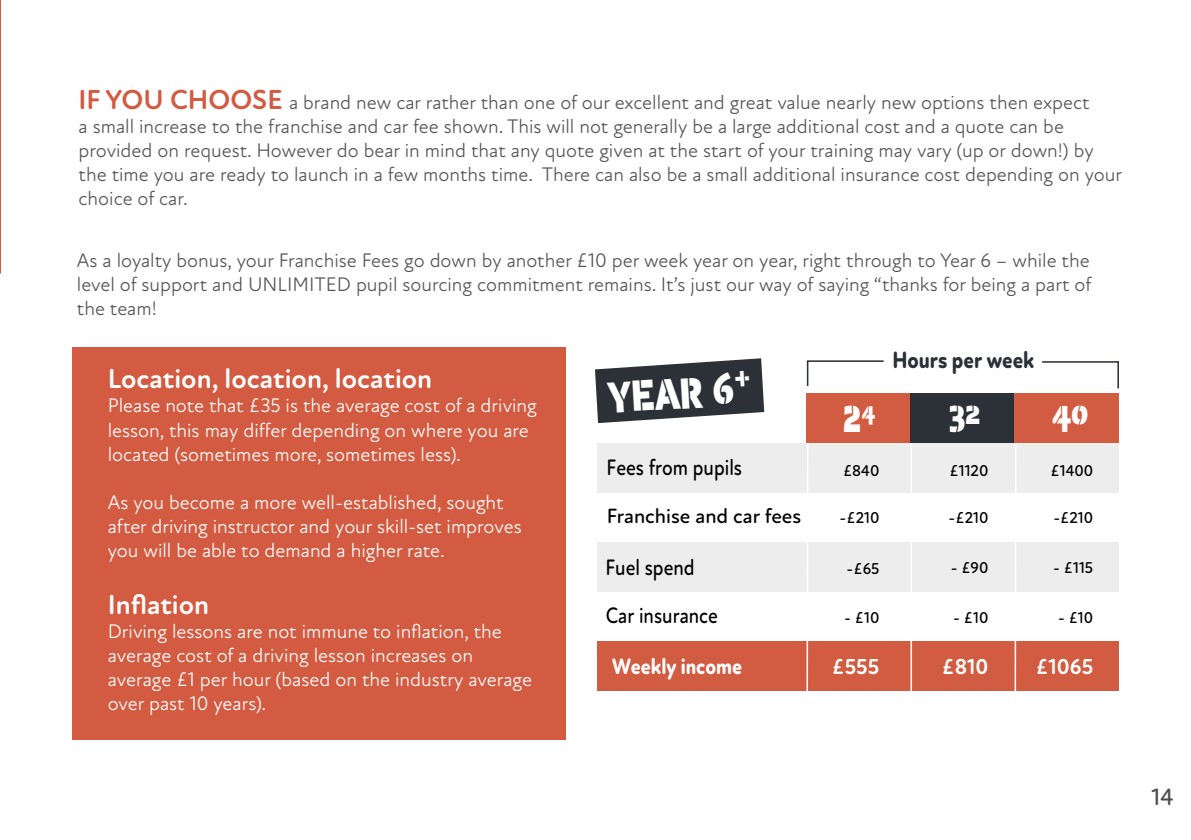
<style>
.page{position:relative;width:1191px;height:840px;background:#fff}
.page>*{position:absolute;margin:0;border:0;box-sizing:border-box;transform-origin:0 0}
.t1{font:900 54.6px "Laski Sans Stencil";color:#fff;scale:.72 1}
.t2{font:900 46.2px "Laski Sans Stencil";color:#fff;scale:.86 1}
.t3{font:900 38.2px "Laski Sans Stencil";color:#fff;scale:.86 1}
.t4{font:700 28px "New Atten Round";color:#fff}
.t5{font:900 26.8px "Laski Sans Stencil";color:#fff;scale:.86 1}
.t6{font:800 24px "New Atten Round";color:#2c3037;scale:.86 1}
.t7{font:500 24px "New Atten Round";color:#4d4d4c}
.t8{font:500 22.8px "New Atten Round";color:#000;scale:.86 1}
.t9{font:800 22.8px "New Atten Round";color:#fff;scale:.86 1}
.t10{font:700 22px "New Atten Round";color:#fff}
.t11{font:500 21px "New Atten Round";color:#000}
.t12{font:20px/24px "New Atten Round";color:#575756;text-align:justify}
.t13{font:20px/24px "New Atten Round";color:#fff}
.t14{font:500 16px "New Atten Round";color:#000}
.s1{font-weight:700;font-size:28px;color:#d25b41}
</style>
<div class="page">
<hr style="left:0;top:0;width:1px;height:330px;background:#d25b41">
<svg style="left:0;top:273px;width:1px;height:57px"></svg>
<div style="left:72px;top:347px;width:493px;height:392px;background:#d25b41"></div>
<hr style="left:1117px;top:361px;width:2px;height:27px;background:#2c3037">
<div style="left:597px;top:442px;width:522px;height:50px;background:#ededed"></div>
<div style="left:597px;top:542px;width:522px;height:49px;background:#ededed"></div>
<hr style="left:807px;top:360px;width:76px;height:2px;background:#2c3037">
<hr style="left:1042px;top:361px;width:77px;height:1px;background:#2c3037">
<svg style="left:807px;top:362px;width:1px;height:24px"></svg>
<div style="left:597px;top:641px;width:522px;height:49px;background:#d25c42"></div>
<hr style="left:806px;top:442px;width:2px;height:248px;background:#fff">
<hr style="left:910px;top:443px;width:2px;height:247px;background:#fff">
<hr style="left:1014px;top:442px;width:2px;height:248px;background:#fff">
<div style="left:807px;top:393px;width:104px;height:49px;background:#d25c42"></div>
<div style="left:911px;top:393px;width:104px;height:49px;background:#2c3037"></div>
<div style="left:1015px;top:393px;width:104px;height:49px;background:#d25c42"></div>
<svg style="left:595px;top:358px;width:169px;height:65px"></svg>
<p class="t12" style="left:79px;top:90px;width:1045px;text-align:left"><span class="s1">IF YOU CHOOSE</span> a brand new car rather than one of our excellent and great value nearly new options then expect<br>a small increase to the franchise and car fee shown. This will not generally be a large additional cost and a quote can be provided on request. However do bear in mind that any quote given at the start of your training may vary (up or down!) by the time you are ready to launch in a few months time. There can also be a small additional insurance cost depending on your choice of car.</p>
<p class="t12" style="left:77px;top:248px;width:1016px">As a loyalty bonus, your Franchise Fees go down by another £10 per week year on year, right through to Year 6 – while the level of support and UNLIMITED pupil sourcing commitment remains. It’s just our way of saying “thanks for being a part of the team!</p>
<h3 class="t4" style="left:108px;top:362px;width:326px">Location, location, location</h3>
<p class="t13" style="left:108px;top:393px;width:430px">Please note that £35 is the average cost of a driving lesson, this may differ depending on where you are located (sometimes more, sometimes less).</p>
<p class="t13" style="left:108px;top:489px;width:415px">As you become a more well-established, sought after driving instructor and your skill-set improves you will be able to demand a higher rate.</p>
<h3 class="t4" style="left:108px;top:588px;width:103px">Inflation</h3>
<p class="t13" style="left:108px;top:619px;width:426px">Driving lessons are not immune to inflation, the average cost of a driving lesson increases on average £1 per hour (based on the industry average over past 10 years).</p>
<h2 class="t2" style="left:606px;top:367px;width:112px;rotate:-3deg">YEAR</h2>
<p class="t8" style="left:606px;top:454px;width:159px">Fees from pupils</p>
<p class="t11" style="left:607px;top:503px;width:196px">Franchise and car fees</p>
<p class="t8" style="left:605px;top:553px;width:105px">Fuel spend</p>
<p class="t8" style="left:606px;top:601px;width:132px">Car insurance</p>
<p class="t9" style="left:612px;top:652px;width:153px">Weekly income</p>
<p class="t6" style="left:892px;top:345px;width:166px">Hours per week</p>
<h1 class="t1" style="left:842px;top:378px;width:28px">2</h1>
<h3 class="t3" style="left:948px;top:387px;width:38px">32</h3>
<h3 class="t3" style="left:1052px;top:387px;width:44px">40</h3>
<h3 class="t5" style="left:861px;top:393px;width:17px">4</h3>
<p class="t14" style="left:843px;top:461px;width:38px">£840</p>
<p class="t14" style="left:839px;top:508px;width:41px">-£210</p>
<p class="t14" style="left:846px;top:559px;width:34px">-£65</p>
<p class="t14" style="left:949px;top:461px;width:40px">£1120</p>
<p class="t14" style="left:948px;top:508px;width:41px">-£210</p>
<p class="t14" style="left:950px;top:557px;width:39px">- £90</p>
<p class="t14" style="left:1053px;top:557px;width:41px">- £115</p>
<p class="t14" style="left:1050px;top:461px;width:44px">£1400</p>
<p class="t14" style="left:1053px;top:508px;width:41px">-£210</p>
<p class="t14" style="left:844px;top:607px;width:37px">- £10</p>
<p class="t14" style="left:953px;top:607px;width:37px">- £10</p>
<p class="t14" style="left:1058px;top:607px;width:37px">- £10</p>
<p class="t10" style="left:832px;top:653px;width:49px">£555</p>
<p class="t10" style="left:942px;top:653px;width:48px">£810</p>
<p class="t10" style="left:1035px;top:653px;width:59px">£1065</p>
<p class="t7" style="left:1151px;top:782px;width:24px">14</p>
</div>
